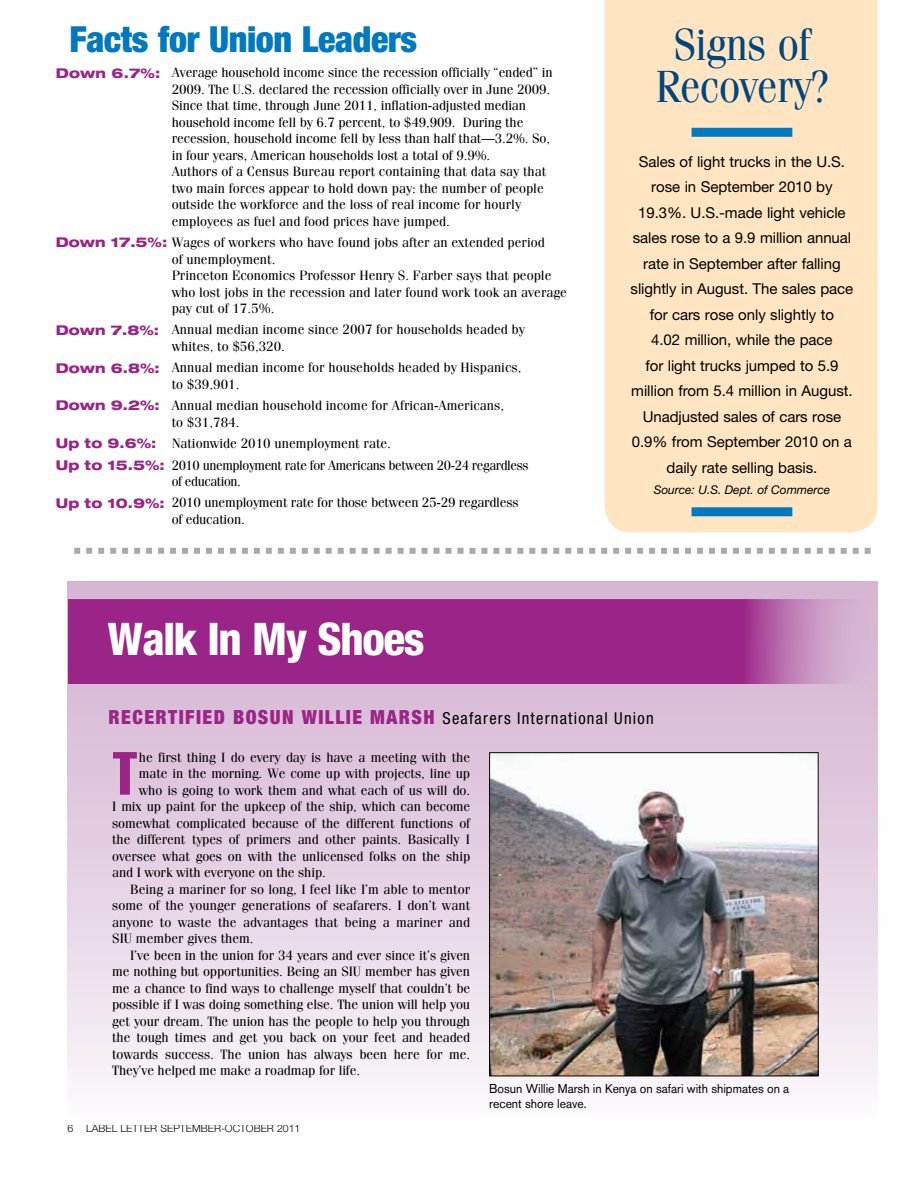
<style>
.page{position:relative;width:918px;height:1188px;background:#fff}
.page>*{position:absolute;margin:0;border:0;box-sizing:border-box;transform-origin:0 0}
.t1{font:59.85px "Helvetica LT Std Comp";color:#9a2487}
.t2{font:45px/42px "Fenice Std";letter-spacing:-.015em;color:#00467f;text-align:center;scale:.91 1}
.t3{font:800 condensed 45px "Helvetica Neue LT Std";letter-spacing:-.03em;color:#fff}
.t4{font:900 condensed 36px "Helvetica Neue LT Std";letter-spacing:-.01em;color:#0079c1}
.t5{font:900 condensed 19.5px "Helvetica Neue LT Std";letter-spacing:.075em;color:#9a2487}
.t6{font:condensed 16.5px "Helvetica Neue LT Std";letter-spacing:.075em;color:#000}
.t7{font:15px/25.5px "Helvetica Neue LT Std";letter-spacing:-.005em;color:#000;text-align:center}
.t8{font:13.5px/16.5px "Fenice Std";letter-spacing:-.01em;color:#000}
.t9{font:13.5px/21.8px "Fenice Std";letter-spacing:-.03em;color:#000}
.t10{font:12.75px/15px "Akzidenz Grotesk BE";color:#000;scale:.95 1}
.t11{font:italic 12px "Helvetica Neue LT Std";letter-spacing:-.005em;color:#000}
.t12{font:300 10.5px "Helvetica Neue LT Std";color:#000}
.s1{font-family:"Helvetica Neue LT Std";font-weight:800;font-stretch:expanded;color:#9a2487}
.s2{font-weight:900;font-size:19.5px;color:#9a2487}
</style>
<div class="page">
<div style="left:604px;top:0;width:274px;height:532px;background:#ffe5c2"></div>
<hr style="left:917px;top:111px;width:1px;height:591px;background:#ebebec">
<svg style="left:68px;top:582px;width:810px;height:503px;background:#e4d1e3"></svg>
<svg style="left:68px;top:600px;width:810px;height:84px;background:#a0348f"></svg>
<img style="left:491px;top:754px;width:326px;height:320px">
<div style="left:489px;top:752px;width:330px;height:324px;border:1px solid #000"></div>
<div style="left:692px;top:128px;width:100px;height:9px;background:#0079c1"></div>
<div style="left:692px;top:507px;width:100px;height:9px;background:#0079c1"></div>
<svg style="left:74px;top:548px;width:797px;height:6px"></svg>
<h3 class="t4" style="left:69px;top:17px;width:349px">Facts for Union Leaders</h3>
<p class="t8" style="left:172px;top:64px;width:382px;text-indent:-116px"><span class="s1">Down 6.7%:</span> Average household income since the recession officially “ended” in 2009. The U.S. declared the recession officially over in June 2009.<br>Since that time, through June 2011, inflation-adjusted median household income fell by 6.7 percent, to $49,909. During the recession, household income fell by less than half that—3.2%. So, in four years, American households lost a total of 9.9%.<br>Authors of a Census Bureau report containing that data say that two main forces appear to hold down pay: the number of people outside the workforce and the loss of real income for hourly employees as fuel and food prices have jumped.</p>
<p class="t8" style="left:172px;top:234px;width:397px;text-indent:-116px"><span class="s1">Down 17.5%:</span> Wages of workers who have found jobs after an extended period<br>of unemployment.<br>Princeton Economics Professor Henry S. Farber says that people who lost jobs in the recession and later found work took an average pay cut of 17.5%.</p>
<p class="t8" style="left:172px;top:321px;width:355px;text-indent:-116px"><span class="s1">Down 7.8%:</span> Annual median income since 2007 for households headed by whites, to $56,320.</p>
<p class="t8" style="left:172px;top:359px;width:351px;text-indent:-116px"><span class="s1">Down 6.8%:</span> Annual median income for households headed by Hispanics, to $39,901.</p>
<p class="t8" style="left:172px;top:397px;width:334px;text-indent:-116px"><span class="s1">Down 9.2%:</span> Annual median household income for African-Americans, to $31,784.</p>
<p class="t9" style="left:56px;top:432px;width:474px"><span class="s1">Up to 9.6%:</span> Nationwide 2010 unemployment rate.<br><span class="s1">Up to 15.5%:</span> 2010 unemployment rate for Americans between 20-24 regardless</p>
<p class="t8" style="left:56px;top:471px;width:464px;line-height:21.3px;text-indent:116px">of education.<br><span class="s1">Up to 10.9%:</span> 2010 unemployment rate for those between 25-29 regardless</p>
<p class="t8" style="left:172px;top:511px;width:75px">of education.</p>
<h2 class="t3" style="left:108px;top:611px;width:318px">Walk In My Shoes</h2>
<h2 class="t2" style="left:656px;top:23px;width:191px">Signs of<br>Recovery?</h2>
<p class="t7" style="left:631px;top:149px;width:224px">Sales of light trucks in the U.S. rose in September 2010 by<br>19.3%. U.S.-made light vehicle sales rose to a 9.9 million annual rate in September after falling slightly in August. The sales pace for cars rose only slightly to<br>4.02 million, while the pace<br>for light trucks jumped to 5.9 million from 5.4 million in August.<br>Unadjusted sales of cars rose<br>0.9% from September 2010 on a daily rate selling basis.</p>
<p class="t11" style="left:654px;top:482px;width:178px">Source: U.S. Dept. of Commerce</p>
<h3 class="t5" style="left:109px;top:705px;width:137px">Recertified Bos</h3>
<p class="t6" style="left:270px;top:709px;width:385px"><span class="s2">un Willie Marsh</span> Seafarers International Union</p>
<h1 class="t1" style="left:112px;top:735px;width:27px">T</h1>
<p class="t8" style="left:139px;top:749px;width:333px">he first thing I do every day is have a meeting with the</p>
<p class="t8" style="left:139px;top:765px;width:333px">mate in the morning. We come up with projects, line up</p>
<p class="t8" style="left:139px;top:782px;width:333px">who is going to work them and what each of us will do.</p>
<p class="t8" style="left:112px;top:798px;width:360px">I mix up paint for the upkeep of the ship, which can become</p>
<p class="t8" style="left:112px;top:814px;width:360px">somewhat complicated because of the different functions of</p>
<p class="t8" style="left:112px;top:831px;width:359px">the different types of primers and other paints. Basically I</p>
<p class="t8" style="left:112px;top:847px;width:360px">oversee what goes on with the unlicensed folks on the ship</p>
<p class="t8" style="left:112px;top:864px;width:215px">and I work with everyone on the ship.</p>
<p class="t8" style="left:130px;top:880px;width:342px">Being a mariner for so long, I feel like I’m able to mentor</p>
<p class="t8" style="left:112px;top:897px;width:360px">some of the younger generations of seafarers. I don’t want</p>
<p class="t8" style="left:112px;top:913px;width:360px">anyone to waste the advantages that being a mariner and</p>
<p class="t8" style="left:112px;top:930px;width:143px">SIU member gives them.</p>
<p class="t8" style="left:130px;top:946px;width:342px">I’ve been in the union for 34 years and ever since it’s given</p>
<p class="t8" style="left:112px;top:963px;width:359px">me nothing but opportunities. Being an SIU member has given</p>
<p class="t8" style="left:112px;top:979px;width:360px">me a chance to find ways to challenge myself that couldn’t be</p>
<p class="t8" style="left:112px;top:996px;width:360px">possible if I was doing something else. The union will help you</p>
<p class="t8" style="left:112px;top:1012px;width:360px">get your dream. The union has the people to help you through</p>
<p class="t8" style="left:112px;top:1029px;width:360px">the tough times and get you back on your feet and headed</p>
<p class="t8" style="left:112px;top:1045px;width:360px">towards success. The union has always been here for me.</p>
<p class="t8" style="left:112px;top:1062px;width:250px">They’ve helped me make a roadmap for life.</p>
<p class="t12" style="left:68px;top:1122px;width:234px">6 LABEL LETTER SEPTEMBER-OCTOBER 2011</p>
<p class="t10" style="left:489px;top:1081px;width:317px">Bosun Willie Marsh in Kenya on safari with shipmates on a recent shore leave.</p>
</div>
